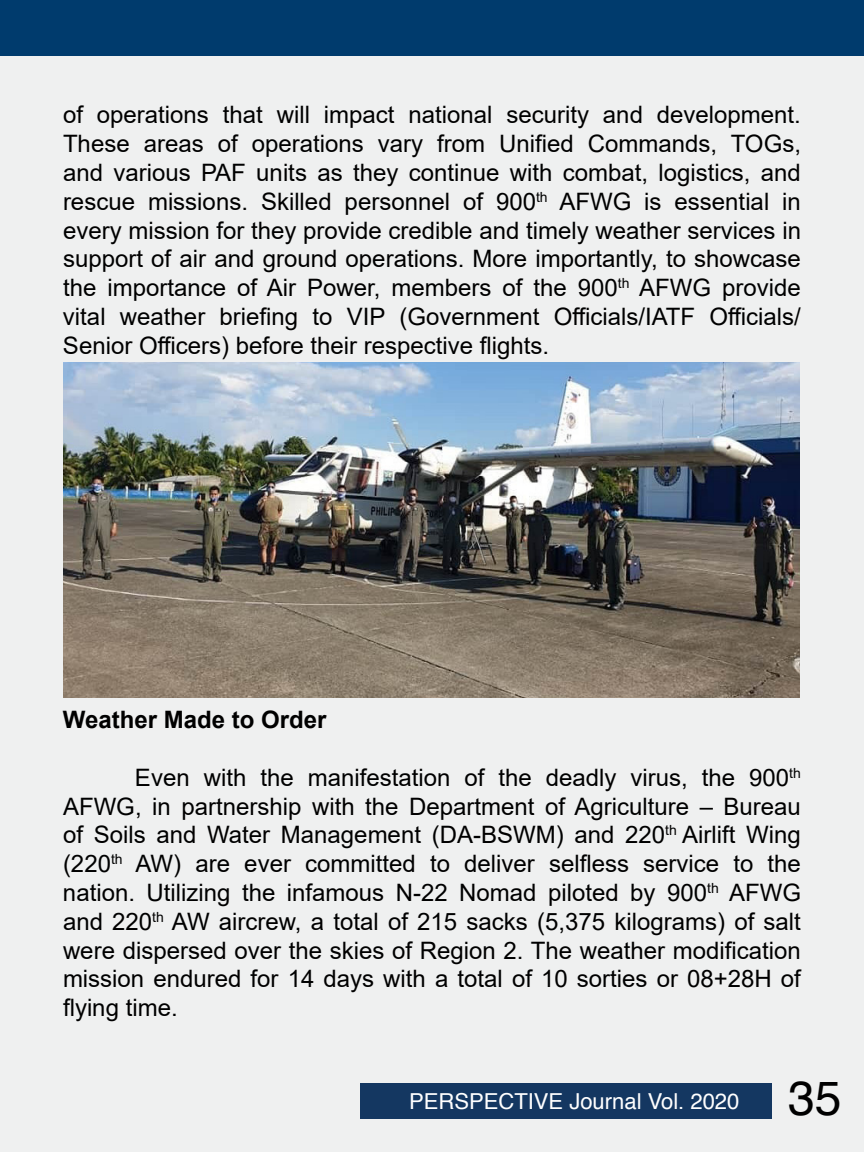
<style>
.page{position:relative;width:864px;height:1152px;background:#fff}
.page>*{position:absolute;margin:0;border:0;box-sizing:border-box;transform-origin:0 0}
.t1{font:24px/28.8px "Arial";color:#000;text-align:justify}
.t2{font:700 24px "Arial";color:#000}
.t3{font:22px "Helvetica";color:#fff}
.s1{font-size:48px;color:#000}
</style>
<div class="page">
<div style="left:0;top:1px;width:864px;height:1151px;background:#eff0f0"></div>
<div style="left:0;top:0;width:864px;height:55px;background:#003b6d"></div>
<div style="left:360px;top:1083px;width:411px;height:36px;background:#143761"></div>
<img style="left:63px;top:362px;width:736px;height:336px">
<p class="t1" style="left:63px;top:100px;width:740px">of operations that will impact national security and development.<br>These areas of operations vary from Unified Commands, TOGs, and various PAF units as they continue with combat, logistics, and rescue missions. Skilled personnel of 900<sup>th</sup> AFWG is essential in every mission for they provide credible and timely weather services in support of air and ground operations. More importantly, to showcase the importance of Air Power, members of the 900<sup>th</sup> AFWG provide vital weather briefing to VIP (Government Officials/IATF Officials/ Senior Officers) before their respective flights.</p>
<p class="t2" style="left:63px;top:703px;width:265px">Weather Made to Order</p>
<p class="t1" style="left:63px;top:763px;width:740px;text-indent:72px">Even with the manifestation of the deadly virus, the 900<sup>th </sup>AFWG, in partnership with the Department of Agriculture – Bureau of Soils and Water Management (DA-BSWM) and 220<sup>th</sup> Airlift Wing (220<sup>th</sup> AW) are ever committed to deliver selfless service to the nation. Utilizing the infamous N-22 Nomad piloted by 900<sup>th</sup> AFWG and 220<sup>th</sup> AW aircrew, a total of 215 sacks (5,375 kilograms) of salt were dispersed over the skies of Region 2. The weather modification mission endured for 14 days with a total of 10 sorties or 08+28H of flying time.</p>
<p class="t3" style="left:409px;top:1084px;width:434px">PERSPECTIVE Journal Vol. 2020 <span class="s1">35</span></p>
</div>
